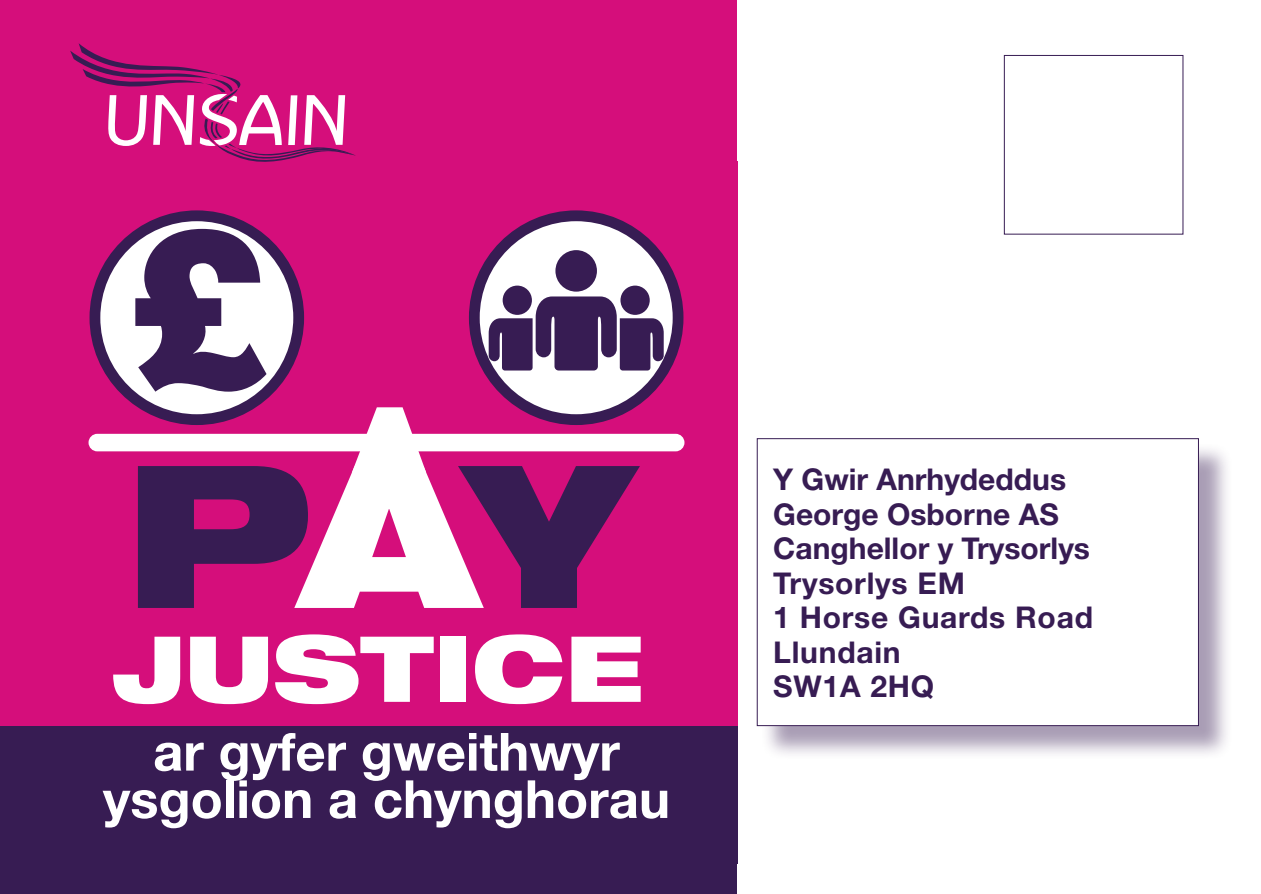
<style>
.page{position:relative;width:1261px;height:894px;background:#fff}
.page>*{position:absolute;margin:0;border:0;box-sizing:border-box;transform-origin:0 0}
.t1{font:900 217.5px "Helvetica Neue";color:#371c53}
.t2{font:900 expanded 91.2px "Helvetica Neue";color:#fff}
.t3{font:700 52.5px/47.4px "Helvetica Neue";color:#fff;text-align:center}
.t4{font:700 30px/34.5px "Helvetica Neue";color:#371c53}
</style>
<div class="page">
<div style="left:0;top:0;width:737px;height:893px;background:#d50e7b"></div>
<div style="left:0;top:726px;width:737px;height:167px;background:#371c53"></div>
<div style="left:761px;top:442px;width:472px;height:318px;background:#371c53;opacity:.43"></div>
<div style="left:757px;top:438px;width:441px;height:287px;background:#fff"></div>
<div style="left:757px;top:438px;width:441px;height:288px;border:1px solid #371c53"></div>
<div style="left:89px;top:434px;width:595px;height:17px;background:#fff;border-radius:9px"></div>
<div style="left:90px;top:210px;width:214px;height:215px;background:#371c53;border-radius:50%"></div>
<div style="left:100px;top:221px;width:193px;height:193px;background:#fff;border-radius:50%"></div>
<div style="left:469px;top:210px;width:214px;height:215px;background:#371c53;border-radius:50%"></div>
<div style="left:480px;top:221px;width:193px;height:193px;background:#fff;border-radius:50%"></div>
<div style="left:555px;top:250px;width:42px;height:41px;background:#371c53;border-radius:50%"></div>
<div style="left:503px;top:285px;width:29px;height:30px;background:#371c53;border-radius:50%"></div>
<div style="left:620px;top:285px;width:30px;height:30px;background:#371c53;border-radius:50%"></div>
<svg style="left:489px;top:296px;width:175px;height:74px"></svg>
<svg style="left:138px;top:407px;width:502px;height:201px"></svg>
<div style="left:1004px;top:55px;width:179px;height:179px;background:#fff;border:1px solid #371c53"></div>
<svg style="left:70px;top:43px;width:286px;height:119px"></svg>
<h1 class="t1" style="left:126px;top:180px;width:147px">£</h1>
<h2 class="t2" style="left:113px;top:609px;width:532px">JUSTICE</h2>
<h3 class="t3" style="left:103px;top:727px;width:569px">ar gyfer gweithwyr ysgolion a chynghorau</h3>
<p class="t4" style="left:773px;top:461px;width:321px">Y Gwir Anrhydeddus<br>George Osborne AS<br>Canghellor y Trysorlys<br>Trysorlys EM<br>1 Horse Guards Road<br>Llundain<br>SW1A 2HQ</p>
</div>
